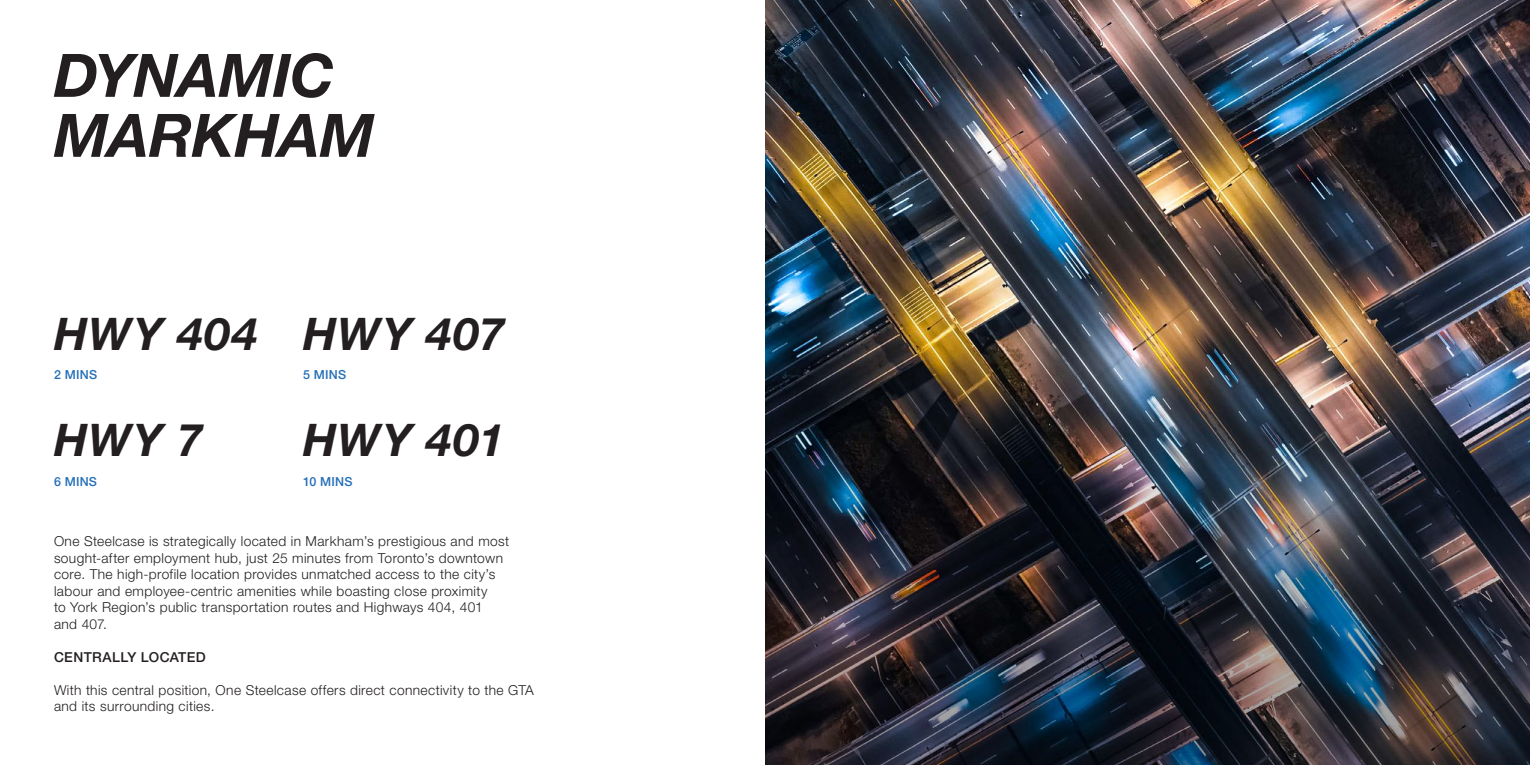
<style>
.page{position:relative;width:1530px;height:765px;background:#fff}
.page>*{position:absolute;margin:0;border:0;box-sizing:border-box;transform-origin:0 0}
.t1{font:italic 700 60px "Helvetica Neue LT Std";letter-spacing:-.005em;color:#231f20}
.t2{font:italic 700 45px "Helvetica Neue LT Std";letter-spacing:.05em;color:#231f20}
.t3{font:300 13.75px/16.5px "Helvetica Neue LT Std";letter-spacing:.025em;color:#231f20}
.t4{font:500 13.75px "Helvetica Neue LT Std";letter-spacing:.025em;color:#231f20}
.t5{font:500 12.5px "Helvetica Neue LT Std";letter-spacing:.015em;color:#2570b8}
</style>
<div class="page">
<img style="left:765px;top:0;width:765px;height:382px">
<img style="left:765px;top:382px;width:765px;height:383px">
<p class="t1" style="left:54px;top:38px;width:282px">DYNAMIC</p>
<p class="t1" style="left:54px;top:98px;width:322px">MARKHAM</p>
<p class="t2" style="left:54px;top:306px;width:205px">HWY 404</p>
<p class="t5" style="left:54px;top:367px;width:45px">2 MINS</p>
<p class="t2" style="left:54px;top:412px;width:150px">HWY 7</p>
<p class="t5" style="left:54px;top:474px;width:45px">6 MINS</p>
<p class="t2" style="left:303px;top:306px;width:203px">HWY 407</p>
<p class="t5" style="left:303px;top:367px;width:45px">5 MINS</p>
<p class="t2" style="left:303px;top:412px;width:203px">HWY 401</p>
<p class="t5" style="left:303px;top:474px;width:51px">10 MINS</p>
<p class="t3" style="left:54px;top:533px;width:457px">One Steelcase is strategically located in Markham’s prestigious and most sought-after employment hub, just 25 minutes from Toronto’s downtown core. The high-profile location provides unmatched access to the city’s labour and employee-centric amenities while boasting close proximity<br>to York Region’s public transportation routes and Highways 404, 401 and 407.</p>
<p class="t4" style="left:54px;top:648px;width:153px">CENTRALLY LOCATED</p>
<p class="t3" style="left:54px;top:681px;width:481px">With this central position, One Steelcase offers direct connectivity to the GTA and its surrounding cities.</p>
</div>
